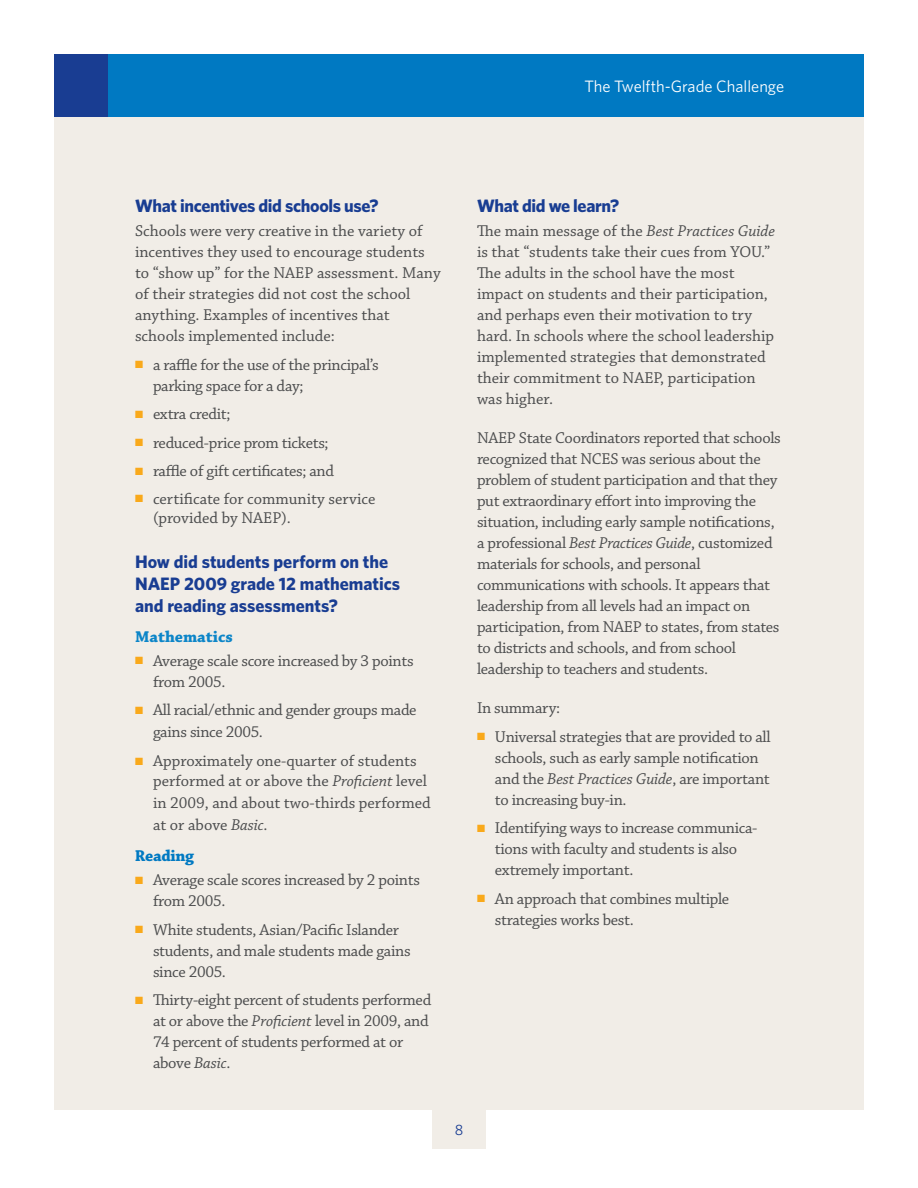
<style>
.page{position:relative;width:918px;height:1188px;background:#fff}
.page>*{position:absolute;margin:0;border:0;box-sizing:border-box;transform-origin:0 0}
.t1{font:700 18px/22px "Whitney";color:#193d92}
.t2{font:700 18px "Whitney";letter-spacing:-.02em;color:#193d92}
.t3{font:16.5px/21px "Chaparral Pro";letter-spacing:-.02em;color:#4b4c4d}
.t4{font:16.5px/21px "Chaparral Pro";color:#4b4c4d}
.t5{font:16.5px "Whitney";color:#fff}
.t6{font:700 16.5px "Chaparral Pro";color:#0c85c8}
.t7{font:700 16.5px "Chaparral Pro";letter-spacing:-.02em;color:#0079c2}
.t8{font:15px "Whitney";color:#193d92}
.s1{color:#f9a91b}
.s2{font-style:italic}
</style>
<div class="page">
<div style="left:54px;top:54px;width:810px;height:1056px;background:#f1ede7"></div>
<div style="left:108px;top:54px;width:756px;height:63px;background:#0079c2"></div>
<div style="left:54px;top:54px;width:54px;height:63px;background:#193d92"></div>
<div style="left:432px;top:1110px;width:54px;height:39px;background:#f1ede7"></div>
<p class="t5" style="left:584px;top:75px;width:201px">The Twelfth-Grade Challenge</p>
<p class="t2" style="left:135px;top:194px;width:245px">What incentives did schools use?</p>
<p class="t4" style="left:135px;top:221px;width:307px">Schools were very creative in the variety of incentives they used to encourage students to “show up” for the NAEP assessment. Many of their strategies did not cost the school anything. Examples of incentives that schools implemented include:</p>
<p class="t3" style="left:153px;top:355px;width:227px;text-indent:-18px"><span class="s1">■</span> a raffle for the use of the principal’s parking space for a day;</p>
<p class="t3" style="left:135px;top:404px;width:97px"><span class="s1">■</span> extra credit;</p>
<p class="t3" style="left:135px;top:433px;width:195px"><span class="s1">■</span> reduced-price prom tickets;</p>
<p class="t3" style="left:135px;top:461px;width:201px"><span class="s1">■</span> raffle of gift certificates; and</p>
<p class="t4" style="left:153px;top:489px;width:224px;line-height:19.8px;text-indent:-18px"><span class="s1">■</span> certificate for community service (provided by NAEP).</p>
<p class="t1" style="left:135px;top:550px;width:267px">How did students perform on the<br>NAEP 2009 grade 12 mathematics and reading assessments?</p>
<p class="t6" style="left:135px;top:627px;width:99px">Mathematics</p>
<p class="t3" style="left:153px;top:651px;width:262px;text-indent:-18px"><span class="s1">■</span> Average scale score increased by 3 points from 2005.</p>
<p class="t3" style="left:153px;top:700px;width:265px;text-indent:-18px"><span class="s1">■</span> All racial/ethnic and gender groups made gains since 2005.</p>
<p class="t4" style="left:153px;top:752px;width:276px;line-height:19.8px;text-indent:-18px"><span class="s1">■</span> Approximately one-quarter of students performed at or above the <span class="s2">Proficient</span> level</p>
<p class="t4" style="left:153px;top:792px;width:279px;line-height:22.2px">in 2009, and about two-thirds performed at or above <span class="s2">Basic</span>.</p>
<p class="t7" style="left:135px;top:846px;width:61px">Reading</p>
<p class="t3" style="left:153px;top:870px;width:268px;text-indent:-18px"><span class="s1">■</span> Average scale scores increased by 2 points from 2005.</p>
<p class="t3" style="left:153px;top:920px;width:259px;text-indent:-18px"><span class="s1">■</span> White students, Asian/Pacific Islander students, and male students made gains since 2005.</p>
<p class="t3" style="left:153px;top:990px;width:280px;text-indent:-18px"><span class="s1">■</span> Thirty-eight percent of students performed at or above the <span class="s2">Proficient</span> level in 2009, and 74 percent of students performed at or above <span class="s2">Basic</span>.</p>
<p class="t2" style="left:477px;top:194px;width:144px">What did we learn?</p>
<p class="t4" style="left:477px;top:221px;width:300px">The main message of the <span class="s2">Best Practices Guide </span>is that “students take their cues from YOU.” The adults in the school have the most impact on students and their participation, and perhaps even their motivation to try hard. In schools where the school leadership implemented strategies that demonstrated their commitment to NAEP, participation was higher.</p>
<p class="t3" style="left:477px;top:428px;width:305px">NAEP State Coordinators reported that schools recognized that NCES was serious about the problem of student participation and that they put extraordinary effort into improving the situation, including early sample notifications, a professional <span class="s2">Best Practices Guide</span>, customized materials for schools, and personal communications with schools. It appears that leadership from all levels had an impact on participation, from NAEP to states, from states to districts and schools, and from school leadership to teachers and students.</p>
<p class="t3" style="left:477px;top:698px;width:85px">In summary:</p>
<p class="t3" style="left:495px;top:727px;width:277px;text-indent:-18px"><span class="s1">■</span> Universal strategies that are provided to all schools, such as early sample notification and the <span class="s2">Best Practices Guide</span>, are important to increasing buy-in.</p>
<p class="t3" style="left:495px;top:818px;width:264px;text-indent:-18px"><span class="s1">■</span> Identifying ways to increase communica&shy;tions with faculty and students is also extremely important.</p>
<p class="t3" style="left:495px;top:889px;width:236px;text-indent:-18px"><span class="s1">■</span> An approach that combines multiple strategies works best.</p>
<p class="t8" style="left:455px;top:1120px;width:10px">8</p>
</div>
